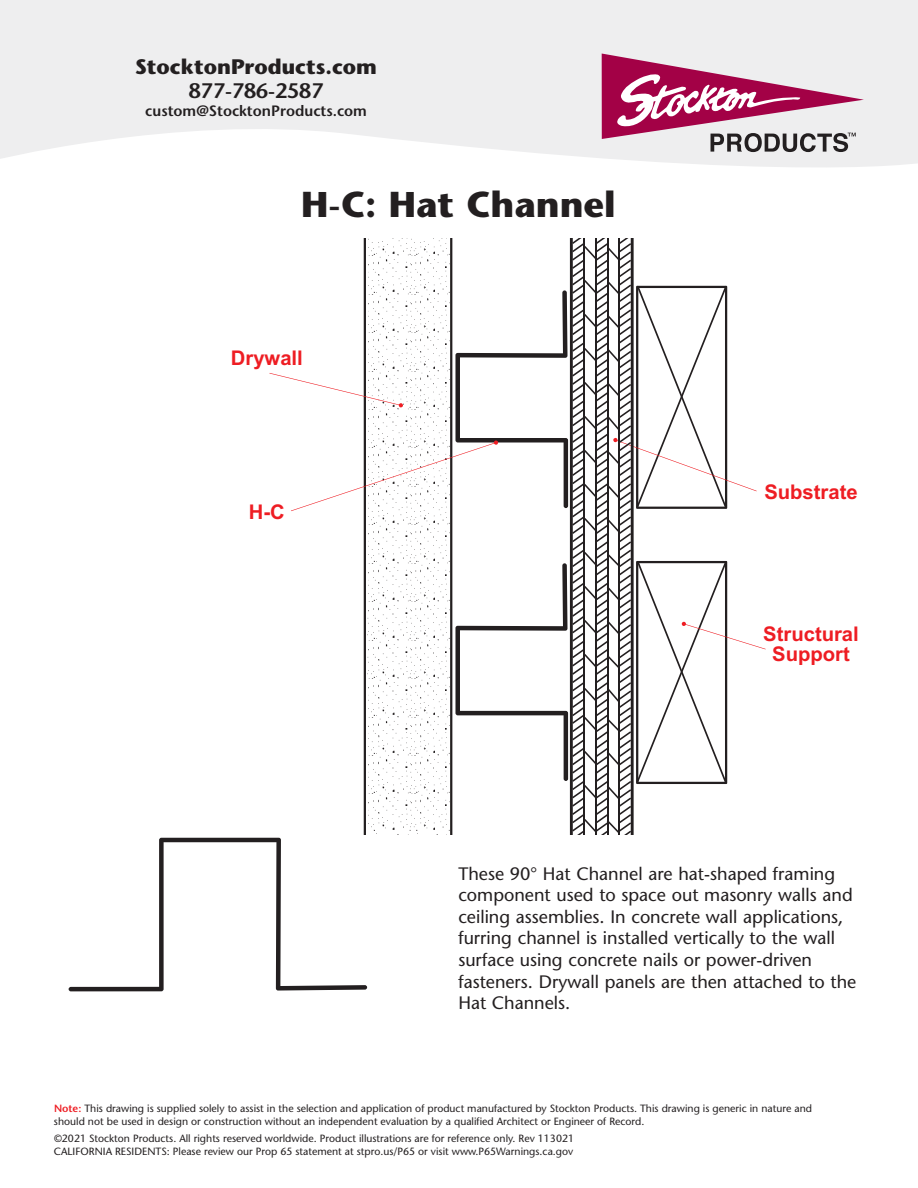
<style>
.page{position:relative;width:918px;height:1188px;background:#fff}
.page>*{position:absolute;margin:0;border:0;box-sizing:border-box;transform-origin:0 0}
.t1{font:700 36px "Stone Sans";color:#231f20}
.t2{font:700 21px "Stone Sans";color:#231f20}
.t3{font:600 21px "Stone Sans";color:#231f20}
.t4{font:700 20.25px/20.2px "Arial";color:#ee1d23;text-align:center}
.t5{font:18px/21.6px "Stone Sans";color:#231f20}
.t6{font:600 15px "Stone Sans";color:#231f20}
.t7{font:10.5px/13.5px "Stone Sans";color:#231f20}
.s1{font-weight:600;color:#ee1d23}
</style>
<div class="page">
<svg style="left:0;top:0;width:918px;height:167px;background:#f0f0f1"></svg>
<svg style="left:269px;top:239px;width:497px;height:596px"></svg>
<svg style="left:69px;top:838px;width:298px;height:153px"></svg>
<svg style="left:602px;top:54px;width:262px;height:98px;background:#cc95ad"></svg>
<h2 class="t2" style="left:135px;top:59px;width:243px">StocktonProducts.com</h2>
<h2 class="t3" style="left:189px;top:83px;width:136px">877-786-2587</h2>
<h3 class="t6" style="left:145px;top:105px;width:223px">custom@StocktonProducts.com</h3>
<h1 class="t1" style="left:301px;top:191px;width:316px">H-C: Hat Channel</h1>
<h3 class="t4" style="left:231px;top:350px;width:74px">Drywall</h3>
<h3 class="t4" style="left:249px;top:503px;width:37px">H-C</h3>
<h3 class="t4" style="left:764px;top:483px;width:95px">Substrate</h3>
<h3 class="t4" style="left:763px;top:626px;width:97px">Structural<br>Support</h3>
<p class="t5" style="left:458px;top:864px;width:400px">These 90° Hat Channel are hat-shaped framing component used to space out masonry walls and ceiling assemblies. In concrete wall applications, furring channel is installed vertically to the wall surface using concrete nails or power-driven fasteners. Drywall panels are then attached to the Hat Channels.</p>
<p class="t7" style="left:54px;top:1104px;width:760px;line-height:12.6px"><span class="s1">Note:</span> This drawing is supplied solely to assist in the selection and application of product manufactured by Stockton Products. This drawing is generic in nature and should not be used in design or construction without an independent evaluation by a qualified Architect or Engineer of Record.</p>
<p class="t7" style="left:54px;top:1132px;width:522px">©2021 Stockton Products. All rights reserved worldwide. Product illustrations are for reference only. Rev 113021<br>CALIFORNIA RESIDENTS: Please review our Prop 65 statement at stpro.us/P65 or visit www.P65Warnings.ca.gov</p>
</div>
